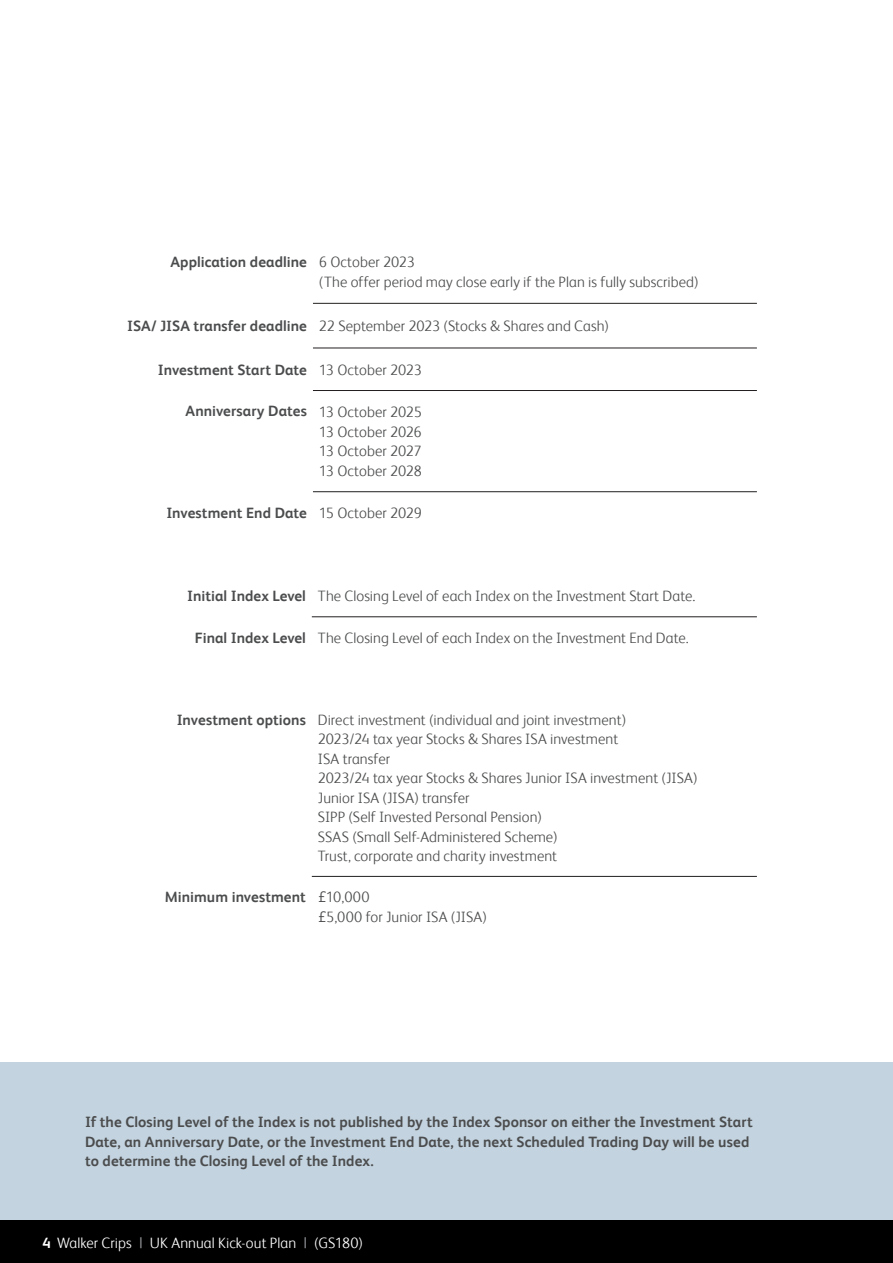
<style>
.page{position:relative;width:893px;height:1263px;background:#fff}
.page>*{position:absolute;margin:0;border:0;box-sizing:border-box;transform-origin:0 0}
.Main_body_text{font:300 15px/19.5px "FS Albert";letter-spacing:.005em;color:#4b4c4d}
.Main_body_text-2{font:700 15px/19.5px "FS Albert";letter-spacing:.005em;color:#4b4c4d}
.Main_body_text-3{font:300 15px "FS Albert";letter-spacing:.005em;color:#fff}
.WC_SI_new_Table_1B{font:700 15px "FS Albert";color:#4b4c4d}
.s1{font-family:"Avenir";font-weight:400}
.s2{font-weight:700}
.s3{font-weight:400;color:#939598}
</style>
<div class="page">
<div style="left:0;top:1062px;width:893px;height:158px;background:#c3d3df"></div>
<hr style="left:313px;top:303px;width:444px;height:1px;background:#231f20">
<hr style="left:313px;top:348px;width:444px;height:1px;background:#231f20">
<hr style="left:313px;top:390px;width:444px;height:1px;background:#231f20">
<hr style="left:313px;top:491px;width:444px;height:1px;background:#231f20">
<hr style="left:312px;top:616px;width:445px;height:1px;background:#231f20">
<hr style="left:312px;top:876px;width:445px;height:1px;background:#231f20">
<div style="left:0;top:1220px;width:893px;height:43px;background:#000"></div>
<p class="Main_body_text-2" style="left:170px;top:252px;width:138px">Application deadline</p>
<p class="Main_body_text" style="left:319px;top:252px;width:381px">6 October 2023<br>(The offer period may close early if the Plan is fully subscribed)</p>
<p class="Main_body_text-2" style="left:127px;top:316px;width:181px">ISA/ JISA transfer deadline</p>
<p class="Main_body_text" style="left:319px;top:316px;width:291px">22 September 2023 (Stocks &amp; Shares and Cash)</p>
<p class="Main_body_text-2" style="left:158px;top:360px;width:150px">Investment Start Date</p>
<p class="Main_body_text" style="left:319px;top:360px;width:104px">13 October 2023</p>
<p class="Main_body_text-2" style="left:186px;top:401px;width:123px">Anniversary Dates</p>
<p class="Main_body_text" style="left:319px;top:402px;width:104px;text-align:justify">13 October 2025<br>13 October 2026<br>13 October 2027<br>13 October 2028</p>
<p class="Main_body_text-2" style="left:166px;top:503px;width:142px">Investment End Date</p>
<p class="Main_body_text" style="left:319px;top:503px;width:105px">15 October 2029</p>
<p class="Main_body_text-2" style="left:187px;top:586px;width:120px">Initial Index Level</p>
<p class="Main_body_text" style="left:318px;top:586px;width:379px">The Closing Level of each Index on the Investment Start Date.</p>
<p class="WC_SI_new_Table_1B" style="left:195px;top:630px;width:112px">Final Index Level</p>
<p class="Main_body_text" style="left:318px;top:628px;width:372px">The Closing Level of each Index on the Investment End Date.</p>
<p class="Main_body_text-2" style="left:177px;top:710px;width:131px">Investment options</p>
<p class="Main_body_text" style="left:318px;top:710px;width:381px">Direct investment (individual and joint investment)<br>2023/24 tax year Stocks &amp; Shares ISA investment<br>ISA transfer<br>2023/24 tax year Stocks &amp; Shares Junior ISA investment (JISA)<br>Junior ISA (JISA) transfer<br>SIPP (Self Invested Personal Pension)<br>SSAS (Small Self-Administered Scheme)<br>Trust, corporate and charity investment</p>
<p class="Main_body_text-2" style="left:165px;top:887px;width:142px">Minimum investment</p>
<p class="Main_body_text" style="left:318px;top:887px;width:171px"><span class="s1">£</span>10,000<br><span class="s1">£</span>5,000 for Junior ISA (JISA)</p>
<p class="Main_body_text-2" style="left:85px;top:1112px;width:669px">If the Closing Level of the Index is not published by the Index Sponsor on either the Investment Start<br>Date, an Anniversary Date, or the Investment End Date, the next Scheduled Trading Day will be used to determine the Closing Level of the Index.</p>
<p class="Main_body_text-3" style="left:43px;top:1234px;width:322px"><span class="s2">4</span> Walker Crips <span class="s3">|</span> UK Annual Kick-out Plan <span class="s3">|</span> (GS180)</p>
</div>
